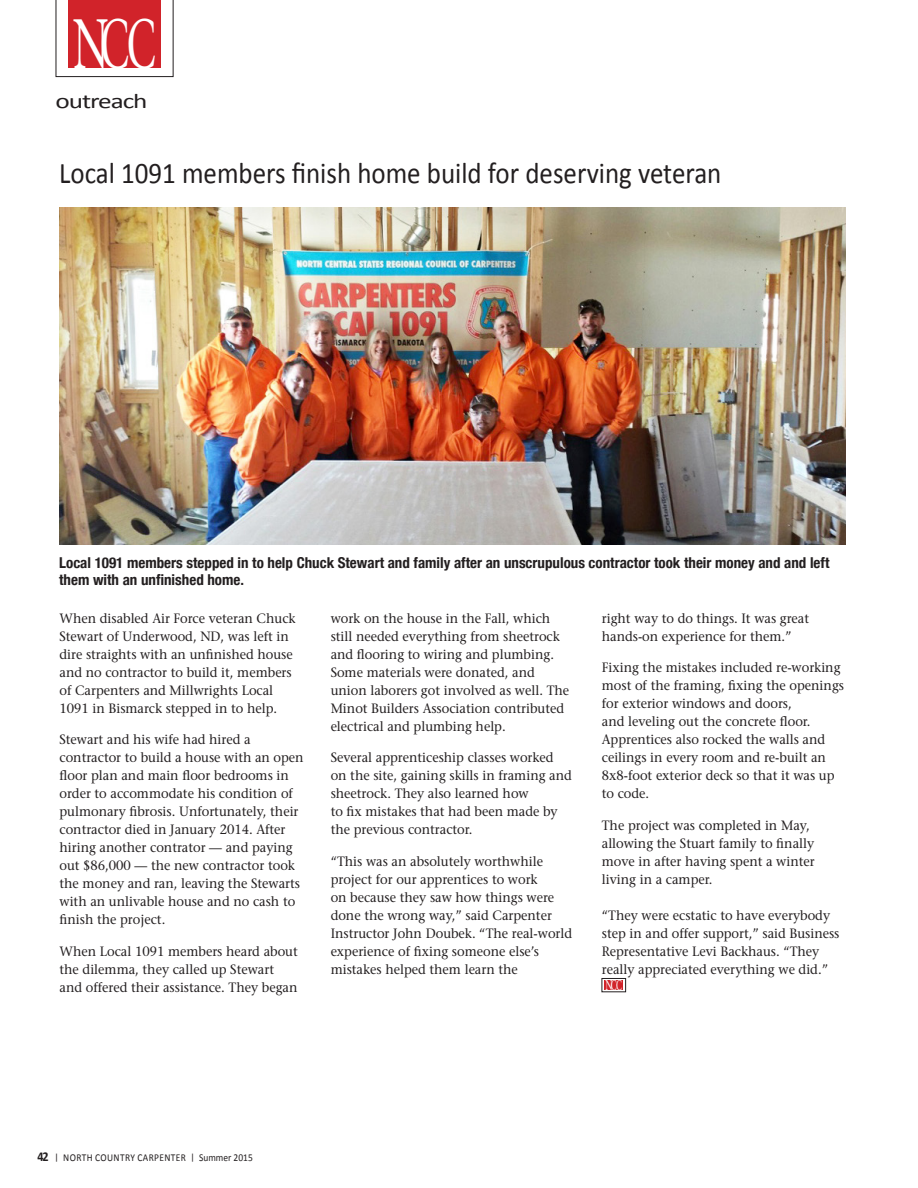
<style>
.page{position:relative;width:918px;height:1188px;background:#fff}
.page>*{position:absolute;margin:0;border:0;box-sizing:border-box;transform-origin:0 0}
.body_copy-stone{font:69.6px "Stone Serif";color:#fff;scale:.63 1}
.Headline{font:30px "Calibri";color:#231f20;scale:.9 1}
.Body_text{font:21px "Calibri";letter-spacing:-.04em;color:#231f20;scale:1.3 1}
.Training-class{font:700 condensed 15px/16.5px "Helvetica Neue";color:#231f20}
.t1{font:14.1px "Stone Serif";color:#fff;scale:.63 1}
.body_copy-stone-2{font:13.5px/18px "Stone Serif";color:#231f20;scale:.95 1}
.t2{font:10.5px "Calibri";letter-spacing:.04em;color:#231f20;scale:.9 1}
.s1{font-weight:700;font-size:13.5px}
.s2{font-size:9.15px}
</style>
<div class="page">
<div style="left:602px;top:978px;width:24px;height:14px;border:1px solid #231f20"></div>
<div style="left:604px;top:981px;width:19px;height:9px;background:#d1232a"></div>
<img style="left:60px;top:208px;width:786px;height:336px">
<svg style="left:56px;top:0;width:118px;height:77px"></svg>
<div style="left:68px;top:0;width:93px;height:68px;background:#d1232a"></div>
<p class="body_copy-stone" style="left:73px;top:3px;width:133px">NC C</p>
<p class="Body_text" style="left:56px;top:88px;width:72px">outreach</p>
<p class="Headline" style="left:59px;top:155px;width:737px">Local 1091 members finish home build for deserving veteran</p>
<p class="Training-class" style="left:59px;top:553px;width:772px">Local 1091 members stepped in to help Chuck Stewart and family after an unscrupulous contractor took their money and and left them with an unfinished home.</p>
<p class="body_copy-stone-2" style="left:60px;top:609px;width:250px">When disabled Air Force veteran Chuck Stewart of Underwood, ND, was left in dire straights with an unfinished house and no contractor to build it, members of Carpenters and Millwrights Local 1091 in Bismarck stepped in to help.</p>
<p class="body_copy-stone-2" style="left:60px;top:731px;width:259px">Stewart and his wife had hired a contractor to build a house with an open floor plan and main floor bedrooms in order to accommodate his condition of pulmonary fibrosis. Unfortunately, their contractor died in January 2014. After hiring another contrator — and paying out $86,000 — the new contractor took the money and ran, leaving the Stewarts with an unlivable house and no cash to finish the project.</p>
<p class="body_copy-stone-2" style="left:60px;top:942px;width:252px">When Local 1091 members heard about the dilemma, they called up Stewart and offered their assistance. They began</p>
<p class="body_copy-stone-2" style="left:331px;top:609px;width:253px">work on the house in the Fall, which still needed everything from sheetrock and flooring to wiring and plumbing.<br>Some materials were donated, and union laborers got involved as well. The Minot Builders Association contributed electrical and plumbing help.</p>
<p class="body_copy-stone-2" style="left:331px;top:749px;width:255px">Several apprenticeship classes worked on the site, gaining skills in framing and sheetrock. They also learned how<br>to fix mistakes that had been made by the previous contractor.</p>
<p class="body_copy-stone-2" style="left:331px;top:852px;width:256px">“This was an absolutely worthwhile project for our apprentices to work<br>on because they saw how things were done the wrong way,” said Carpenter Instructor John Doubek. “The real-world experience of fixing someone else’s mistakes helped them learn the</p>
<p class="body_copy-stone-2" style="left:602px;top:609px;width:220px">right way to do things. It was great hands-on experience for them.”</p>
<p class="body_copy-stone-2" style="left:602px;top:659px;width:257px">Fixing the mistakes included re-working most of the framing, fixing the openings for exterior windows and doors,<br>and leveling out the concrete floor.<br>Apprentices also rocked the walls and ceilings in every room and re-built an 8x8-foot exterior deck so that it was up to code.</p>
<p class="body_copy-stone-2" style="left:602px;top:816px;width:226px">The project was completed in May, allowing the Stuart family to finally move in after having spent a winter living in a camper.</p>
<p class="body_copy-stone-2" style="left:602px;top:906px;width:252px">“They were ecstatic to have everybody step in and offer support,” said Business Representative Levi Backhaus. “They really appreciated everything we did.”</p>
<p class="t1" style="left:605px;top:977px;width:28px">NC C</p>
<p class="t2" style="left:38px;top:1151px;width:241px"><span class="s1">42</span> <span class="s2">|</span> NORTH COUNTRY CARPENTER <span class="s2">|</span> Summer 2015</p>
</div>
